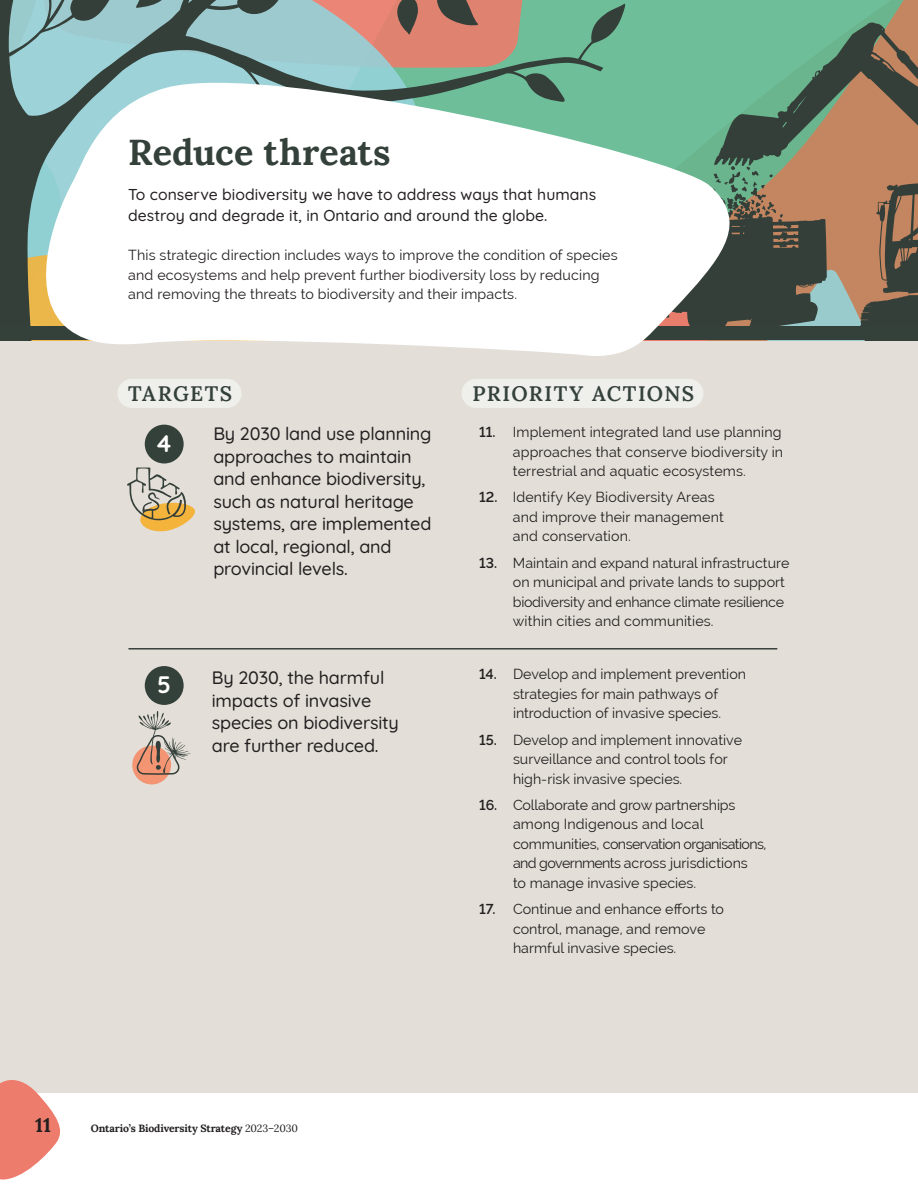
<style>
.page{position:relative;width:918px;height:1188px;background:#fff}
.page>*{position:absolute;margin:0;border:0;box-sizing:border-box;transform-origin:0 0}
.t1{font:700 36px "Lora";letter-spacing:.005em;color:#34403a}
.t2{font:700 24px "Quicksand";color:#fff}
.Targets_actions{font:600 21px "Lora";letter-spacing:.065em;color:#34403a}
.t3{font:700 19.5px "Lora";color:#231f20}
.Info{font:500 18px/22.5px "Quicksand";letter-spacing:-.01em;color:#231f20}
.Intro{font:500 15.75px/21px "Quicksand";color:#231f20}
.t4{font:15px "Quicksand";letter-spacing:-.01em;color:#343f39}
.t5{font:15px "Quicksand";letter-spacing:-.01em;color:#231f20}
.Body{font:14.25px/19.5px "Raleway";color:#231f20}
.t6{font:13.35px "Quicksand";letter-spacing:-.01em;color:#343f39}
.t7{font:700 10.5px "Lora";letter-spacing:-.01em;color:#231f20}
.s1{font-weight:600}
.s2{color:#343f39}
.s3{font-weight:400}
</style>
<div class="page">
<div style="left:0;top:0;width:918px;height:1093px;background:#e3dfd8"></div>
<svg style="left:0;top:1080px;width:60px;height:100px"></svg>
<svg style="left:0;top:0;width:918px;height:327px;background:#81998c"></svg>
<svg style="left:714px;top:21px;width:204px;height:306px;background:#7c785f"></svg>
<div style="left:0;top:327px;width:918px;height:13px;background:#34403a"></div>
<svg style="left:27px;top:61px;width:713px;height:295px;background:#d8e5df"></svg>
<div style="left:117px;top:379px;width:125px;height:29px;background:#efefeb;border-radius:15px"></div>
<div style="left:462px;top:379px;width:241px;height:29px;background:#efefeb;border-radius:15px"></div>
<svg style="left:127px;top:468px;width:68px;height:64px"></svg>
<hr style="left:128px;top:648px;width:649px;height:2px;background:#34403a">
<div style="left:132px;top:746px;width:39px;height:38px;background:#f39573;border-radius:50%"></div>
<svg style="left:145px;top:666px;width:15px;height:14px"></svg>
<svg style="left:134px;top:711px;width:56px;height:65px"></svg>
<div style="left:145px;top:425px;width:39px;height:39px;background:#34403a;border-radius:50%"></div>
<div style="left:145px;top:666px;width:39px;height:39px;background:#34403a;border-radius:50%"></div>
<h2 class="t1" style="left:128px;top:125px;width:264px">Reduce threats</h2>
<p class="Intro" style="left:128px;top:182px;width:469px">To conserve biodiversity we have to address ways that humans destroy and degrade it, in Ontario and around the globe.</p>
<p class="Body" style="left:128px;top:246px;width:491px">This strategic direction includes ways to improve the condition of species and ecosystems and help prevent further biodiversity loss by reducing and removing the threats to biodiversity and their impacts.</p>
<p class="t4" style="left:220px;top:189px;width:69px">CAPACITY</p>
<p class="t6" style="left:209px;top:239px;width:64px">CONCERN</p>
<p class="Targets_actions" style="left:128px;top:378px;width:106px">TARGETS</p>
<p class="Info" style="left:213px;top:421px;width:220px">By 2030 land use planning approaches to maintain and enhance biodiversity, such as natural heritage systems, are implemented at local, regional, and provincial levels.</p>
<h2 class="t2" style="left:157px;top:424px;width:16px">4</h2>
<p class="t4" style="left:220px;top:462px;width:53px">EQUITY</p>
<p class="t6" style="left:209px;top:496px;width:132px">LAND USE PLANNING</p>
<p class="Targets_actions" style="left:472px;top:378px;width:223px">PRIORITY ACTIONS</p>
<p class="Body" style="left:513px;top:422px;width:272px;text-align:justify;text-indent:-34px"><span class="s1">11.</span> Implement integrated land use planning approaches that conserve biodiversity in terrestrial and aquatic ecosystems.</p>
<p class="Body" style="left:513px;top:488px;width:212px;text-indent:-34px"><span class="s1">12.</span> Identify Key Biodiversity Areas and improve their management and conservation.</p>
<p class="Body" style="left:513px;top:553px;width:278px;text-indent:-34px"><span class="s1">13.</span> Maintain and expand natural infrastructure on municipal and private lands to support biodiversity and enhance climate resilience within cities and communities.</p>
<h2 class="t2" style="left:157px;top:666px;width:15px">5</h2>
<p class="Info" style="left:212px;top:665px;width:189px">By 2030, the harmful impacts of invasive species on biodiversity are further reduced.</p>
<p class="Body" style="left:513px;top:665px;width:235px;text-indent:-34px"><span class="s1">14.</span> Develop and implement prevention strategies for main pathways of introduction of invasive species.</p>
<p class="Body" style="left:513px;top:730px;width:231px;text-indent:-34px"><span class="s1">15.</span> Develop and implement innovative surveillance and control tools for high-risk invasive species.</p>
<p class="Body" style="left:513px;top:795px;width:255px;text-indent:-34px"><span class="s1">16.</span> Collaborate and grow partnerships among Indigenous and local communities, conservation organisations, and governments across jurisdictions<br>to manage invasive species.</p>
<p class="Body" style="left:513px;top:899px;width:213px;text-indent:-34px"><span class="s1">17.</span> Continue and enhance efforts to control, manage, and remove harmful invasive species.</p>
<p class="t5" style="left:220px;top:735px;width:124px">INVASIVE <span class="s2">SPECIES</span></p>
<p class="t4" style="left:682px;top:835px;width:100px">INVESTMENTS</p>
<h3 class="t3" style="left:35px;top:1110px;width:17px">11</h3>
<p class="t7" style="left:91px;top:1121px;width:209px">Ontario’s Biodiversity Strategy <span class="s3">2023–2030</span></p>
</div>
